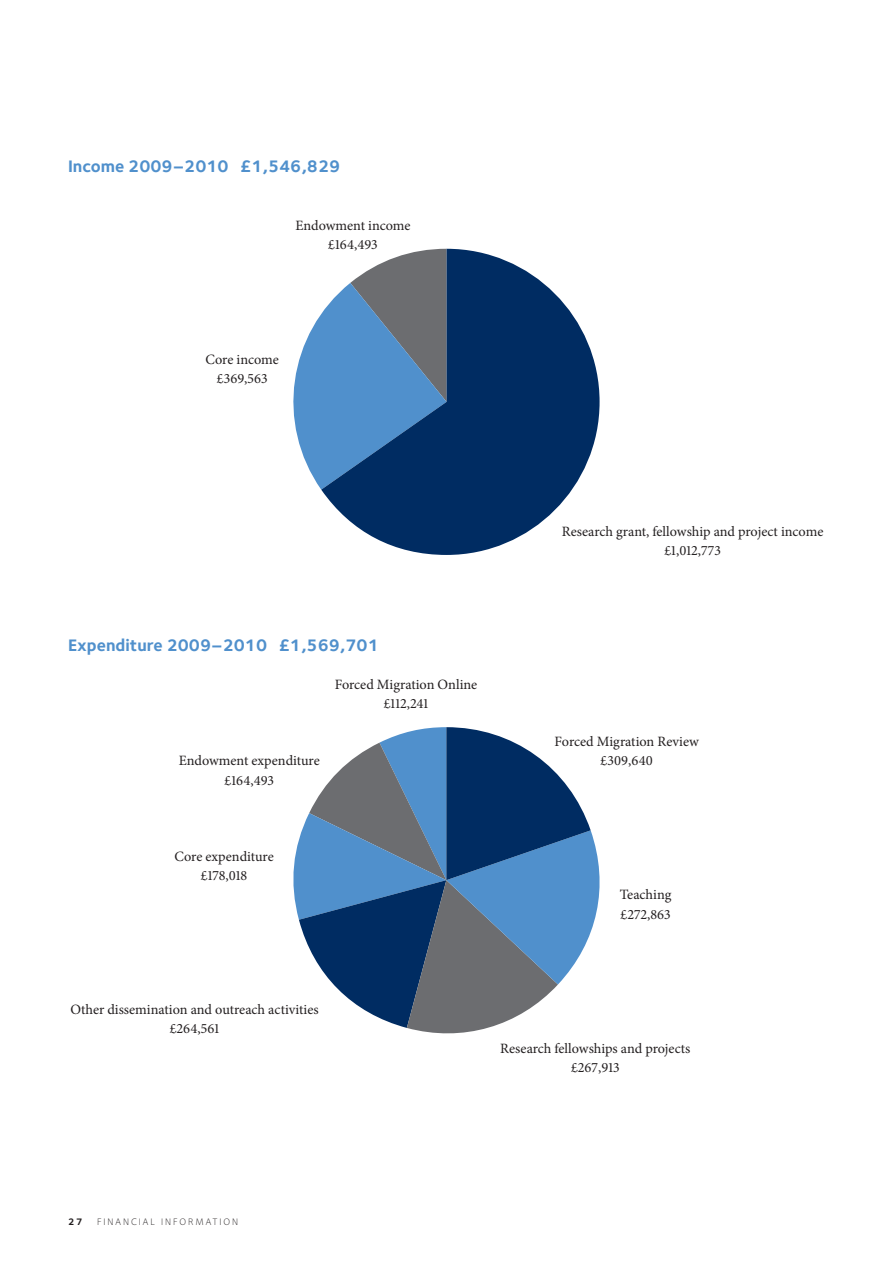
<style>
.page{position:relative;width:893px;height:1263px;background:#fff}
.page>*{position:absolute;margin:0;border:0;box-sizing:border-box;transform-origin:0 0}
.t1{font:700 17.25px "Foundry Sterling";color:#5090cc}
.t2{font:14.25px/19.2px "Minion Pro";color:#231f20;text-align:center}
.t3{font:300 9.75px "Foundry Sterling";letter-spacing:.2em;color:#231f20}
.t4{font:700 9.75px "Foundry Sterling";color:#231f20}
</style>
<div class="page">
<svg style="left:293px;top:314px;width:28px;height:175px"></svg>
<svg style="left:321px;top:249px;width:279px;height:306px;fill:#002c62"></svg>
<svg style="left:293px;top:727px;width:307px;height:307px"></svg>
<p class="t1" style="left:68px;top:154px;width:274px">Income 2009–2010 £1,546,829</p>
<p class="t2" style="left:295px;top:216px;width:117px">Endowment income £164,493</p>
<p class="t2" style="left:206px;top:349px;width:75px">Core income £369,563</p>
<p class="t1" style="left:68px;top:633px;width:312px">Expenditure 2009–2010 £1,569,701</p>
<p class="t2" style="left:335px;top:675px;width:144px">Forced Migration Online £112,241</p>
<p class="t2" style="left:179px;top:751px;width:143px">Endowment expenditure £164,493</p>
<p class="t2" style="left:174px;top:847px;width:101px">Core expenditure £178,018</p>
<p class="t2" style="left:562px;top:522px;width:263px">Research grant, fellowship and project income £1,012,773</p>
<p class="t2" style="left:555px;top:732px;width:146px">Forced Migration Review £309,640</p>
<p class="t2" style="left:620px;top:885px;width:53px;text-align:left">Teaching £272,863</p>
<p class="t2" style="left:70px;top:1000px;width:250px">Other dissemination and outreach activities £264,561</p>
<p class="t2" style="left:500px;top:1038px;width:192px">Research fellowships and projects £267,913</p>
<p class="t4" style="left:68px;top:1214px;width:16px">27</p>
<p class="t3" style="left:97px;top:1214px;width:143px">FINANCIAL INFORMATION</p>
</div>
